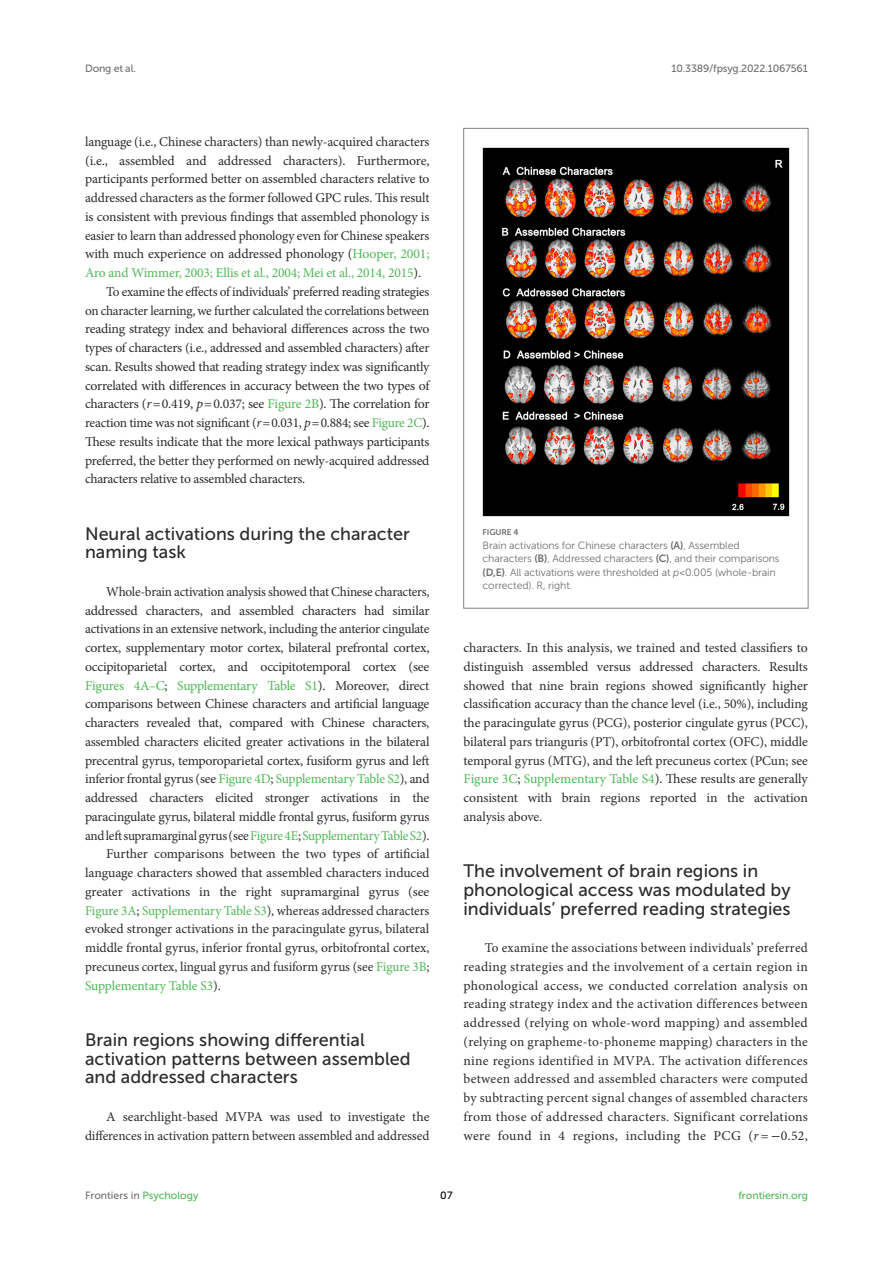
<style>
.page{position:relative;width:893px;height:1263px;background:#fff}
.page>*{position:absolute;margin:0;border:0;box-sizing:border-box;transform-origin:0 0}
.HEAD_2{font:18px/18.8px "Museo Sans 500";color:#2b2b2a}
.TEXT_FLUSH{font:13.5px/18.8px "Minion Pro";letter-spacing:-.005em;color:#2b2b2a;text-align:justify}
.TEXT{font:13.5px/18.8px "Minion Pro";letter-spacing:-.015em;color:#2b2b2a;text-align:justify}
.FIG_LEG{font:10.5px/13.5px "Museo Sans 300";letter-spacing:-.01em;color:#706f70}
.t1{font:10.5px "Museo Sans 500";letter-spacing:-.015em;color:#706f70}
.t2{font:10.5px "Museo Sans 500";color:#4eb855}
.t3{font:10.5px "Museo Sans 500";color:#000}
.FIG_HD{font:8.25px "Museo Sans 700";letter-spacing:-.01em;color:#706f70}
.s1{color:#4eb855}
.s2{font-style:italic}
.s3{font-family:"Museo Sans 700"}
.s4{font-family:"STIX General"}
</style>
<div class="page">
<img style="left:483px;top:147px;width:306px;height:369px">
<p class="t1" style="left:85px;top:63px;width:52px">Dong et al.</p>
<p class="t1" style="left:671px;top:63px;width:138px">10.3389/fpsyg.2022.1067561</p>
<p class="TEXT_FLUSH" style="left:85px;top:132px;width:346px">language (i.e., Chinese characters) than newly-acquired characters (i.e., assembled and addressed characters). Furthermore, participants performed better on assembled characters relative to addressed characters as the former followed GPC rules. This result is consistent with previous findings that assembled phonology is easier to learn than addressed phonology even for Chinese speakers with much experience on addressed phonology (<span class="s1">Hooper, 2001; Aro and Wimmer, 2003; Ellis et al., 2004; Mei et al., 2014, 2015</span>).</p>
<p class="TEXT" style="left:85px;top:282px;width:346px;text-indent:21px">To examine the effects of individuals’ preferred reading strategies on character learning, we further calculated the correlations between reading strategy index and behavioral differences across the two types of characters (i.e., addressed and assembled characters) after scan. Results showed that reading strategy index was significantly correlated with differences in accuracy between the two types of characters (<span class="s2">r</span>=0.419, <span class="s2">p</span>=0.037; see <span class="s1">Figure 2B</span>). The correlation for reaction time was not significant (<span class="s2">r</span>=0.031, <span class="s2">p</span>=0.884; see <span class="s1">Figure 2C</span>).<br>These results indicate that the more lexical pathways participants preferred, the better they performed on newly-acquired addressed characters relative to assembled characters.</p>
<p class="HEAD_2" style="left:85px;top:524px;width:326px">Neural activations during the character naming task</p>
<p class="TEXT_FLUSH" style="left:85px;top:582px;width:346px;text-indent:21px">Whole-brain activation analysis showed that Chinese characters, addressed characters, and assembled characters had similar activations in an extensive network, including the anterior cingulate cortex, supplementary motor cortex, bilateral prefrontal cortex, occipitoparietal cortex, and occipitotemporal cortex (see <span class="s1">Figures 4A–C</span>; <span class="s1">Supplementary Table S1</span>). Moreover, direct comparisons between Chinese characters and artificial language characters revealed that, compared with Chinese characters, assembled characters elicited greater activations in the bilateral precentral gyrus, temporoparietal cortex, fusiform gyrus and left inferior frontal gyrus (see <span class="s1">Figure 4D</span>; <span class="s1">Supplementary Table S2</span>), and addressed characters elicited stronger activations in the paracingulate gyrus, bilateral middle frontal gyrus, fusiform gyrus and left supramarginal gyrus (see <span class="s1">Figure 4E</span>; <span class="s1">Supplementary Table S2</span>).</p>
<p class="TEXT" style="left:85px;top:845px;width:346px;text-indent:21px">Further comparisons between the two types of artificial language characters showed that assembled characters induced greater activations in the right supramarginal gyrus (see <span class="s1">Figure 3A</span>; <span class="s1">Supplementary Table S3</span>), whereas addressed characters evoked stronger activations in the paracingulate gyrus, bilateral middle frontal gyrus, inferior frontal gyrus, orbitofrontal cortex, precuneus cortex, lingual gyrus and fusiform gyrus (see <span class="s1">Figure 3B</span>; <span class="s1">Supplementary Table S3</span>).</p>
<p class="HEAD_2" style="left:85px;top:1030px;width:327px">Brain regions showing differential activation patterns between assembled and addressed characters</p>
<p class="TEXT_FLUSH" style="left:85px;top:1107px;width:346px;text-align:right">A searchlight-based MVPA was used to investigate the differences in activation pattern between assembled and addressed</p>
<p class="FIG_HD" style="left:483px;top:528px;width:37px">FIGURE 4</p>
<p class="FIG_LEG" style="left:483px;top:538px;width:298px">Brain activations for Chinese characters <span class="s3">(A)</span>, Assembled characters <span class="s3">(B)</span>, Addressed characters <span class="s3">(C)</span>, and their comparisons <span class="s3">(D,E)</span>. All activations were thresholded at <span class="s2">p</span> &lt; 0.005 (whole-brain corrected). R, right.</p>
<p class="TEXT_FLUSH" style="left:463px;top:638px;width:346px">characters. In this analysis, we trained and tested classifiers to distinguish assembled versus addressed characters. Results showed that nine brain regions showed significantly higher classification accuracy than the chance level (i.e., 50%), including the paracingulate gyrus (PCG), posterior cingulate gyrus (PCC), bilateral pars trianguris (PT), orbitofrontal cortex (OFC), middle temporal gyrus (MTG), and the left precuneus cortex (PCun; see <span class="s1">Figure 3C</span>; <span class="s1">Supplementary Table S4</span>). These results are generally consistent with brain regions reported in the activation analysis above.</p>
<p class="HEAD_2" style="left:463px;top:861px;width:329px">The involvement of brain regions in phonological access was modulated by individuals’ preferred reading strategies</p>
<p class="TEXT_FLUSH" style="left:463px;top:938px;width:346px;text-indent:21px">To examine the associations between individuals’ preferred reading strategies and the involvement of a certain region in phonological access, we conducted correlation analysis on reading strategy index and the activation differences between addressed (relying on whole-word mapping) and assembled (relying on grapheme-to-phoneme mapping) characters in the nine regions identified in MVPA. The activation differences between addressed and assembled characters were computed by subtracting percent signal changes of assembled characters from those of addressed characters. Significant correlations were found in 4 regions, including the PCG (<span class="s2">r</span> =<span class="s4">−</span>0.52,</p>
<p class="t1" style="left:85px;top:1190px;width:115px">Frontiers in <span class="s1">Psychology</span></p>
<p class="t3" style="left:440px;top:1190px;width:14px">07</p>
<p class="t2" style="left:738px;top:1190px;width:71px">frontiersin.org</p>
</div>
